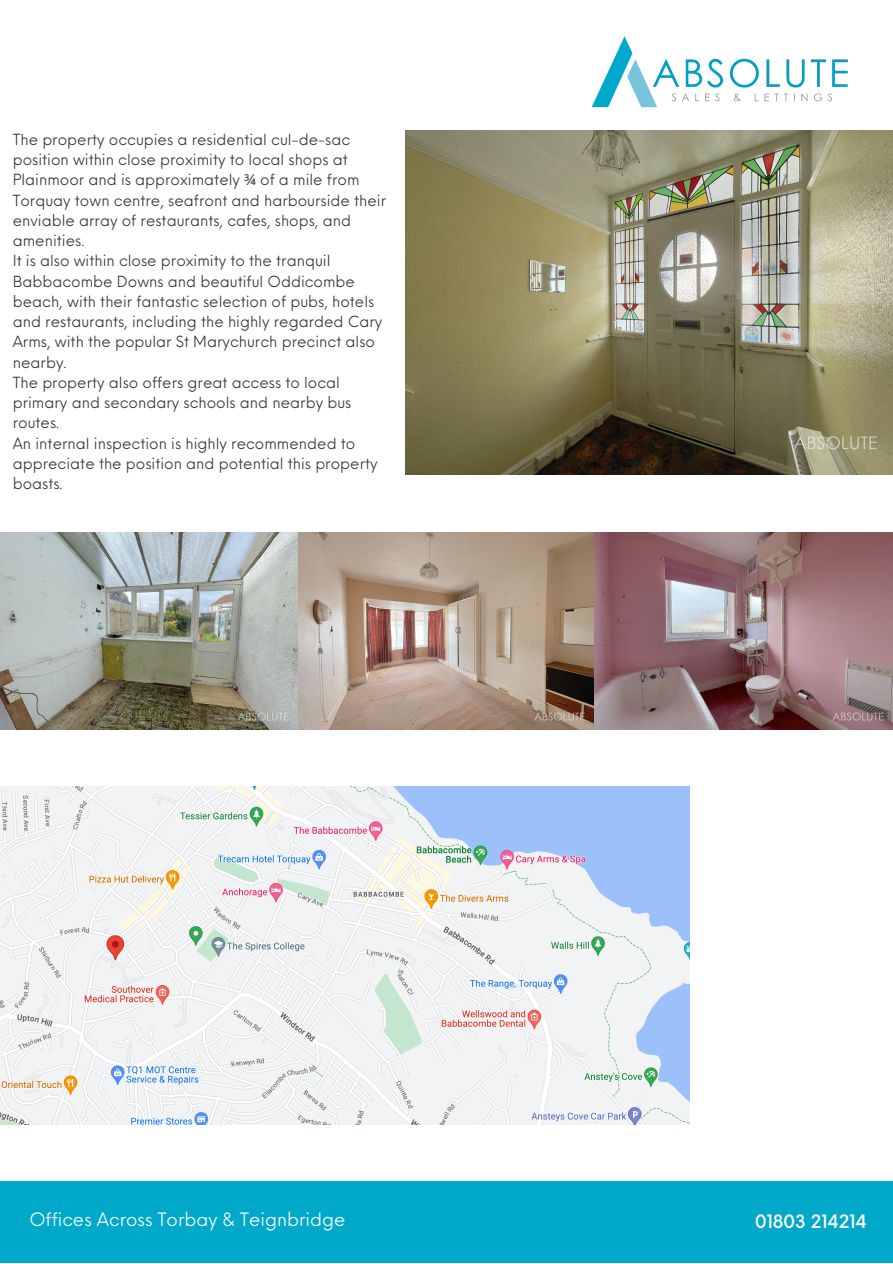
<style>
.page{position:relative;width:893px;height:1264px;background:#fff}
.page>*{position:absolute;margin:0;border:0;box-sizing:border-box;transform-origin:0 0}
.t1{font:18px "Neue Einstellung";color:#fff}
.t2{font:500 18px "Neue Einstellung";color:#fff}
.t3{font:15px/20.2px "Neue Einstellung";color:#383838}
.s1{font-family:"Noto Sans"}
</style>
<div class="page">
<img style="left:0;top:787px;width:689px;height:337px">
<div style="left:0;top:1181px;width:892px;height:81px;background:#00a9ca"></div>
<img style="left:405px;top:131px;width:487px;height:344px">
<img style="left:591px;top:36px;width:257px;height:72px">
<img style="left:0;top:533px;width:892px;height:196px">
<p class="t3" style="left:13px;top:128px;width:375px">The property occupies a residential cul-de-sac position within close proximity to local shops at Plainmoor and is approximately <span class="s1">¾</span> of a mile from Torquay town centre, seafront and harbourside their enviable array of restaurants, cafes, shops, and amenities.</p>
<p class="t3" style="left:13px;top:249px;width:371px">It is also within close proximity to the tranquil Babbacombe Downs and beautiful Oddicombe beach, with their fantastic selection of pubs, hotels and restaurants, including the highly regarded Cary Arms, with the popular St Marychurch precinct also nearby.</p>
<p class="t3" style="left:13px;top:371px;width:340px">The property also offers great access to local primary and secondary schools and nearby bus routes.</p>
<p class="t3" style="left:13px;top:431px;width:366px">An internal inspection is highly recommended to appreciate the position and potential this property boasts.</p>
<p class="t1" style="left:29px;top:1203px;width:317px">Offices Across Torbay &amp; Teignbridge</p>
<p class="t2" style="left:755px;top:1204px;width:113px">01803 214214</p>
</div>
